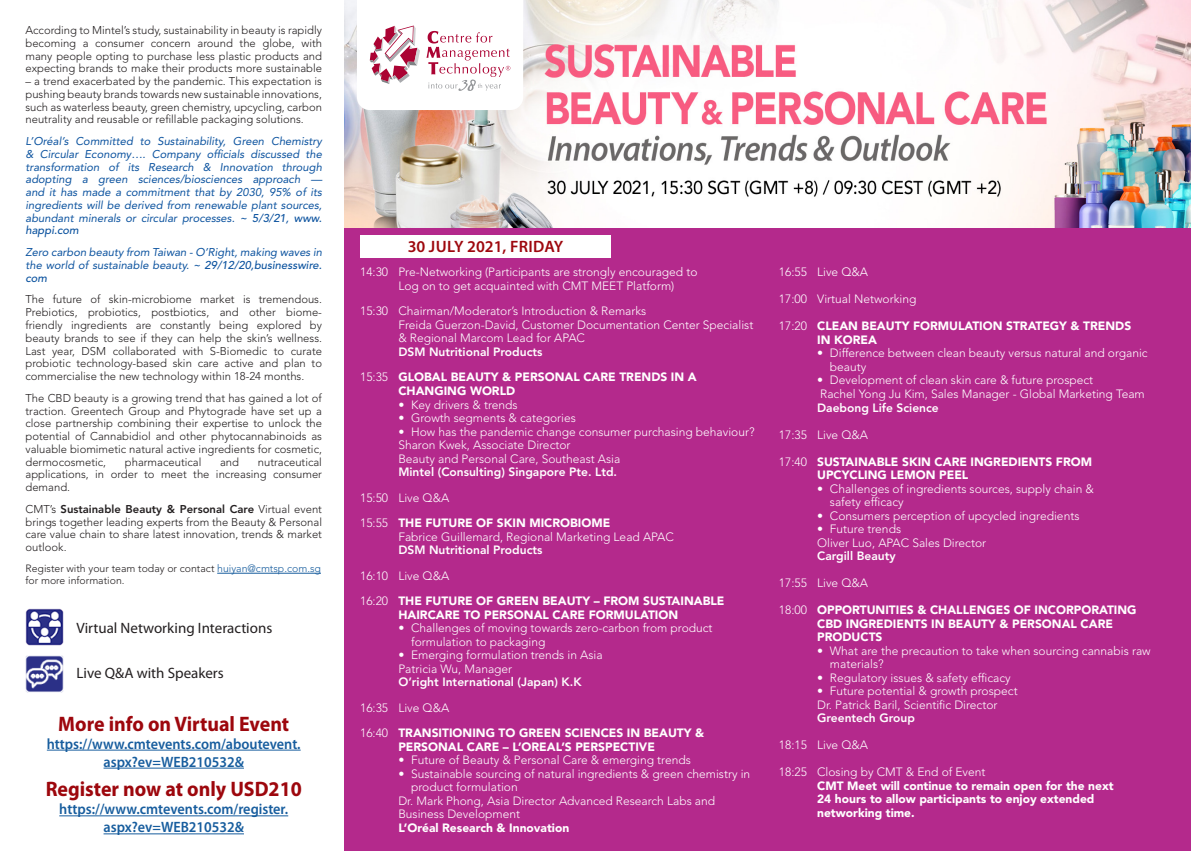
<style>
.page{position:relative;width:1191px;height:851px;background:#fff}
.page>*{position:absolute;margin:0;border:0;box-sizing:border-box;transform-origin:0 0}
.t1{font:700 21px "Myriad Pro";color:#9d070d;scale:.95 1}
.t2{font:600 16.5px "Myriad Pro";letter-spacing:.005em;color:#9d070d}
.t3{font:600 15px/18px "Myriad Pro";color:#175d9e;text-align:center;scale:.95 1}
.t4{font:15px "Myriad Pro";color:#231f20}
.t5{font:300 12px/13.5px "Avenir LT Std";color:#fff}
.t6{font:900 12px/13.5px "Avenir LT Std";color:#fff}
.t7{font:800 12px "Avenir LT Std";color:#fff}
.Bullet{font:300 11.25px/12.8px "Avenir LT Std";color:#231f20;text-align:justify}
.Bullet-2{font:italic 11.25px/12.8px "Avenir LT Std";color:#0c539f;text-align:justify}
.Bullet-3{font:300 10.5px/12px "Avenir LT Std";color:#231f20}
.s1{font-weight:500}
.s2{font-weight:800}
.s3{color:#175d9e}
.s4{font-weight:300}
</style>
<div class="page">
<img style="left:344px;top:0;width:847px;height:228px">
<hr style="left:217px;top:573px;width:104px;height:1px;background:#175d9e">
<hr style="left:47px;top:749px;width:254px;height:1px;background:#175d9e">
<hr style="left:104px;top:767px;width:140px;height:1px;background:#175d9e">
<hr style="left:59px;top:815px;width:229px;height:1px;background:#175d9e">
<hr style="left:104px;top:833px;width:140px;height:1px;background:#175d9e">
<img style="left:26px;top:608px;width:37px;height:37px">
<img style="left:26px;top:655px;width:37px;height:37px">
<svg style="left:357px;top:0;width:166px;height:110px"></svg>
<div style="left:344px;top:228px;width:847px;height:622px;background:#b4298c"></div>
<div style="left:360px;top:235px;width:251px;height:23px;background:#fff"></div>
<p class="Bullet" style="left:26px;top:24px;width:298px">According to Mintel’s study, sustainability in beauty is rapidly becoming a consumer concern around the globe, with many people opting to purchase less plastic products and expecting brands to make their products more sustainable</p>
<p class="Bullet" style="left:26px;top:75px;width:298px">– a trend exacerbated by the pandemic. This expectation is pushing beauty brands towards new sustainable innovations, such as waterless beauty, green chemistry, upcycling, carbon neutrality and reusable or refillable packaging solutions.</p>
<p class="Bullet-2" style="left:26px;top:135px;width:298px">L’Oréal’s Committed to Sustainability, Green Chemistry &amp; Circular Economy…. Company officials discussed the transformation of its Research &amp; Innovation through adopting a green sciences/biosciences approach — and it has made a commitment that by 2030, 95% of its ingredients will be derived from renewable plant sources, abundant minerals or circular processes. <span class="s1">~ 5/3/21, www. happi.com</span></p>
<p class="Bullet-2" style="left:26px;top:246px;width:298px">Zero carbon beauty from Taiwan - O’Right, making waves in the world of sustainable beauty. <span class="s1">~ 29/12/20,businesswire. com</span></p>
<p class="Bullet" style="left:26px;top:293px;width:298px">The future of skin-microbiome market is tremendous.<br>Prebiotics, probiotics, postbiotics, and other biome&shy;friendly ingredients are constantly being explored by beauty brands to see if they can help the skin’s wellness.<br>Last year, DSM collaborated with S-Biomedic to curate probiotic technology-based skin care active and plan to commercialise the new technology within 18-24 months.</p>
<p class="Bullet" style="left:26px;top:391px;width:298px">The CBD beauty is a growing trend that has gained a lot of traction. Greentech Group and Phytograde have set up a close partnership combining their expertise to unlock the potential of Cannabidiol and other phytocannabinoids as valuable biomimetic natural active ingredients for cosmetic, dermocosmetic,</p>
<p class="Bullet" style="left:26px;top:455px;width:298px;text-indent:232px">nutraceutical applications, in order to meet the increasing consumer demand.</p>
<p class="Bullet" style="left:26px;top:502px;width:298px">CMT’s <span class="s2">Sustainable Beauty &amp; Personal Care</span> Virtual event brings together leading experts from the Beauty &amp; Personal care value chain to share latest innovation, trends &amp; market outlook.</p>
<p class="Bullet-3" style="left:26px;top:562px;width:297px">Register with your team today or contact <span class="s3">huiyan@cmtsp.com.sg </span>for more information.</p>
<p class="Bullet" style="left:125px;top:455px;width:78px">pharmaceutical</p>
<p class="Bullet" style="left:220px;top:455px;width:20px">and</p>
<p class="t4" style="left:77px;top:618px;width:197px">Virtual Networking Interactions</p>
<p class="t4" style="left:77px;top:664px;width:149px">Live Q&amp;A with Speakers</p>
<p class="t1" style="left:58px;top:709px;width:245px">More info on Virtual Event</p>
<p class="t3" style="left:47px;top:734px;width:269px">https://www.cmtevents.com/aboutevent. aspx?ev=WEB210532&amp;</p>
<p class="t1" style="left:46px;top:775px;width:271px">Register now at only USD210</p>
<p class="t3" style="left:59px;top:799px;width:242px">https://www.cmtevents.com/register. aspx?ev=WEB210532&amp;</p>
<p class="t2" style="left:408px;top:236px;width:157px">30 JULY 2021, FRIDAY</p>
<p class="t5" style="left:398px;top:265px;width:301px;text-indent:-38px">14:30 Pre-Networking (Participants are strongly encouraged to<br>Log on to get acquainted with CMT MEET Platform)</p>
<p class="t5" style="left:360px;top:304px;width:288px">15:30 Chairman/Moderator’s Introduction &amp; Remarks</p>
<p class="t5" style="left:398px;top:318px;width:356px">Freida Guerzon-David, Customer Documentation Center Specialist &amp; Regional Marcom Lead for APAC</p>
<p class="t7" style="left:398px;top:344px;width:145px">DSM Nutritional Products</p>
<p class="t6" style="left:398px;top:370px;width:300px;text-indent:-38px"><span class="s4">15:35</span> GLOBAL BEAUTY &amp; PERSONAL CARE TRENDS IN A<br>CHANGING WORLD</p>
<p class="t5" style="left:398px;top:397px;width:121px">• Key drivers &amp; trends</p>
<p class="t5" style="left:398px;top:411px;width:179px">• Growth segments &amp; categories</p>
<p class="t5" style="left:398px;top:424px;width:358px">• How has the pandemic change consumer purchasing behaviour?</p>
<p class="t5" style="left:398px;top:438px;width:174px">Sharon Kwek, Associate Director</p>
<p class="t5" style="left:398px;top:451px;width:223px">Beauty and Personal Care, Southeast Asia<br><span class="s2">Mintel (Consulting) Singapore Pte. Ltd.</span></p>
<p class="t5" style="left:360px;top:490px;width:91px">15:50 Live Q&amp;A</p>
<p class="t6" style="left:360px;top:516px;width:252px"><span class="s4">15:55</span> THE FUTURE OF SKIN MICROBIOME</p>
<p class="t5" style="left:398px;top:529px;width:277px">Fabrice Guillemard, Regional Marketing Lead APAC</p>
<p class="t7" style="left:398px;top:542px;width:145px">DSM Nutritional Products</p>
<p class="t5" style="left:360px;top:568px;width:91px">16:10 Live Q&amp;A</p>
<p class="t6" style="left:398px;top:594px;width:327px;text-indent:-38px"><span class="s4">16:20</span> THE FUTURE OF GREEN BEAUTY – FROM SUSTAINABLE<br>HAIRCARE TO PERSONAL CARE FORMULATION</p>
<p class="t5" style="left:411px;top:621px;width:303px;text-indent:-13px">• Challenges of moving towards zero-carbon from product formulation to packaging</p>
<p class="t5" style="left:398px;top:648px;width:206px">• Emerging formulation trends in Asia</p>
<p class="t5" style="left:398px;top:661px;width:115px">Patricia Wu, Manager</p>
<p class="t7" style="left:398px;top:674px;width:185px">O’right International (Japan) K.K</p>
<p class="t5" style="left:360px;top:700px;width:91px">16:35 Live Q&amp;A</p>
<p class="t6" style="left:398px;top:726px;width:307px;text-indent:-38px"><span class="s4">16:40</span> TRANSITIONING TO GREEN SCIENCES IN BEAUTY &amp;<br>PERSONAL CARE – L’OREAL’S PERSPECTIVE</p>
<p class="t5" style="left:398px;top:753px;width:294px">• Future of Beauty &amp; Personal Care &amp; emerging trends</p>
<p class="t5" style="left:411px;top:766px;width:341px;text-indent:-13px">• Sustainable sourcing of natural ingredients &amp; green chemistry in product formulation</p>
<p class="t5" style="left:398px;top:793px;width:318px">Dr. Mark Phong, Asia Director Advanced Research Labs and<br>Business Development</p>
<p class="t6" style="left:398px;top:820px;width:172px">L’Oréal Research &amp; Innovation</p>
<p class="t5" style="left:779px;top:265px;width:91px">16:55 Live Q&amp;A</p>
<p class="t5" style="left:779px;top:292px;width:139px">17:00 Virtual Networking</p>
<p class="t6" style="left:779px;top:319px;width:354px"><span class="s4">17:20</span> CLEAN BEAUTY FORMULATION STRATEGY &amp; TRENDS</p>
<p class="t6" style="left:817px;top:333px;width:61px">IN KOREA</p>
<p class="t5" style="left:830px;top:346px;width:319px;text-indent:-13px">• Difference between clean beauty versus natural and organic beauty</p>
<p class="t5" style="left:817px;top:373px;width:277px">• Development of clean skin care &amp; future prospect</p>
<p class="t5" style="left:820px;top:387px;width:326px">Rachel Yong Ju Kim, Sales Manager - Global Marketing Team</p>
<p class="t7" style="left:817px;top:400px;width:123px">Daebong Life Science</p>
<p class="t5" style="left:779px;top:427px;width:91px">17:35 Live Q&amp;A</p>
<p class="t6" style="left:817px;top:454px;width:276px;text-indent:-38px"><span class="s4">17:40</span> SUSTAINABLE SKIN CARE INGREDIENTS FROM<br>UPCYCLING LEMON PEEL</p>
<p class="t5" style="left:817px;top:481px;width:278px">• Challenges of ingredients sources, supply chain &amp;</p>
<p class="t5" style="left:830px;top:495px;width:75px">safety efficacy</p>
<p class="t5" style="left:817px;top:508px;width:264px">• Consumers perception of upcycled ingredients</p>
<p class="t5" style="left:817px;top:522px;width:85px">• Future trends</p>
<p class="t5" style="left:817px;top:535px;width:170px">Oliver Luo, APAC Sales Director</p>
<p class="t7" style="left:817px;top:548px;width:80px">Cargill Beauty</p>
<p class="t5" style="left:779px;top:576px;width:91px">17:55 Live Q&amp;A</p>
<p class="t6" style="left:817px;top:603px;width:321px;text-indent:-38px"><span class="s4">18:00</span> OPPORTUNITIES &amp; CHALLENGES OF INCORPORATING<br>CBD INGREDIENTS IN BEAUTY &amp; PERSONAL CARE<br>PRODUCTS</p>
<p class="t5" style="left:830px;top:643px;width:322px;text-indent:-13px">• What are the precaution to take when sourcing cannabis raw materials?</p>
<p class="t5" style="left:817px;top:670px;width:195px">• Regulatory issues &amp; safety efficacy</p>
<p class="t5" style="left:817px;top:684px;width:202px">• Future potential &amp; growth prospect</p>
<p class="t5" style="left:817px;top:697px;width:182px">Dr. Patrick Baril, Scientific Director</p>
<p class="t7" style="left:817px;top:710px;width:99px">Greentech Group</p>
<p class="t5" style="left:779px;top:738px;width:91px">18:15 Live Q&amp;A</p>
<p class="t5" style="left:779px;top:765px;width:208px">18:25 Closing by CMT &amp; End of Event</p>
<p class="t6" style="left:817px;top:778px;width:298px">CMT Meet will continue to remain open for the next</p>
<p class="t6" style="left:817px;top:792px;width:279px">24 hours to allow participants to enjoy extended</p>
<p class="t6" style="left:817px;top:805px;width:99px">networking time.</p>
</div>
